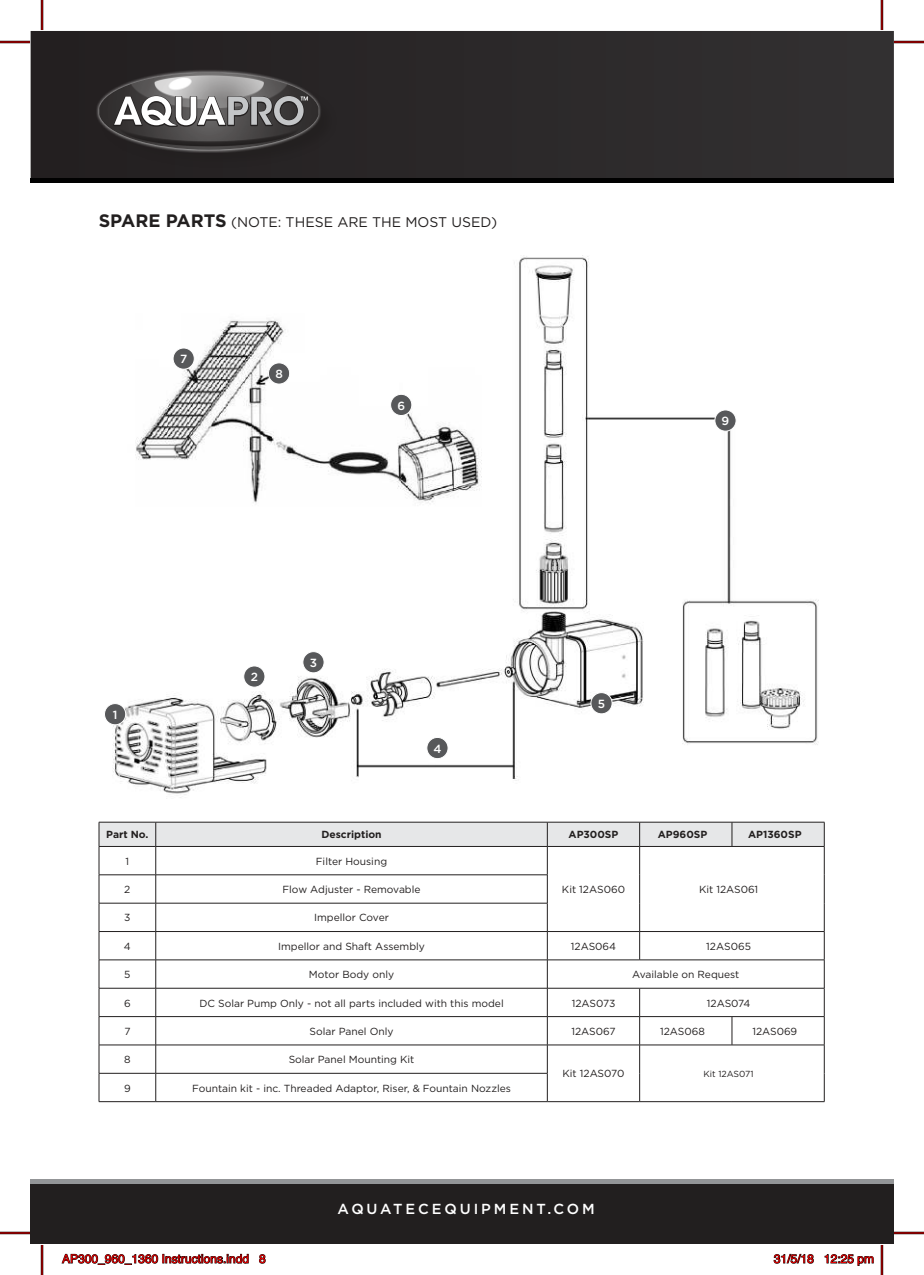
<style>
.page{position:relative;width:924px;height:1275px;background:#fff}
.page>*{position:absolute;margin:0;border:0;box-sizing:border-box;transform-origin:0 0}
.t1{font:500 14.6px "Gotham";letter-spacing:.2em;color:#fff}
.t2{font:14px "Gotham";color:#221f1f}
.t3{font:12px "Helvetica";color:#f00}
.t4{font:500 11.8px "Gotham";color:#fff}
.t5{font:10.2px "Gotham";color:#221f1f}
.t6{font:700 10.2px "Gotham";color:#221f1f}
.t7{font:8.8px "Gotham";color:#221f1f}
.s1{font-weight:700;font-size:18px}
</style>
<div class="page">
<div style="left:31px;top:1183px;width:861px;height:61px;background:#221f1f"></div>
<hr style="left:31px;top:1179px;width:861px;height:4px;background:#939597">
<img style="left:31px;top:31px;width:861px;height:147px">
<hr style="left:31px;top:178px;width:861px;height:4px;background:#010101">
<div style="left:101px;top:75px;width:236px;height:93px;background:#221f1f"></div>
<div style="left:96px;top:69px;width:225px;height:84px;background:#fff;opacity:.75"></div>
<img style="left:99px;top:73px;width:219px;height:77px">
<svg style="left:113px;top:96px;width:195px;height:31px;background:#8b8a8a"></svg>
<hr style="left:99px;top:1101px;width:57px;height:1px;background:#221f1f">
<hr style="left:156px;top:1101px;width:391px;height:1px;background:#221f1f">
<hr style="left:547px;top:1101px;width:92px;height:1px;background:#221f1f">
<svg style="left:99px;top:822px;width:725px;height:279px"></svg>
<hr style="left:639px;top:846px;width:92px;height:1px;background:#221f1f">
<hr style="left:731px;top:846px;width:93px;height:1px;background:#221f1f">
<hr style="left:639px;top:931px;width:92px;height:1px;background:#221f1f">
<hr style="left:731px;top:931px;width:93px;height:1px;background:#221f1f">
<hr style="left:639px;top:959px;width:92px;height:1px;background:#221f1f">
<hr style="left:731px;top:959px;width:93px;height:1px;background:#221f1f">
<hr style="left:639px;top:988px;width:92px;height:1px;background:#221f1f">
<hr style="left:731px;top:988px;width:93px;height:1px;background:#221f1f">
<hr style="left:639px;top:1016px;width:92px;height:1px;background:#221f1f">
<hr style="left:731px;top:1016px;width:93px;height:1px;background:#221f1f">
<hr style="left:639px;top:1044px;width:92px;height:1px;background:#221f1f">
<hr style="left:731px;top:1044px;width:93px;height:1px;background:#221f1f">
<hr style="left:639px;top:1101px;width:92px;height:1px;background:#221f1f">
<hr style="left:731px;top:1101px;width:93px;height:1px;background:#221f1f">
<img style="left:113px;top:255px;width:704px;height:543px">
<div style="left:104px;top:703px;width:22px;height:22px;background:#57585a;border-radius:50%"></div>
<div style="left:104px;top:703px;width:22px;height:22px;border:1px solid #fff;border-radius:50%"></div>
<div style="left:426px;top:737px;width:22px;height:21px;background:#57585a;border-radius:50%"></div>
<div style="left:426px;top:737px;width:22px;height:22px;border:1px solid #fff;border-radius:50%"></div>
<div style="left:243px;top:666px;width:22px;height:21px;background:#57585a;border-radius:50%"></div>
<div style="left:243px;top:665px;width:22px;height:22px;border:1px solid #fff;border-radius:50%"></div>
<div style="left:390px;top:394px;width:21px;height:21px;background:#57585a;border-radius:50%"></div>
<div style="left:390px;top:394px;width:22px;height:22px;border:1px solid #fff;border-radius:50%"></div>
<div style="left:173px;top:348px;width:21px;height:21px;background:#57585a;border-radius:50%"></div>
<div style="left:172px;top:347px;width:23px;height:22px;border:1px solid #fff;border-radius:50%"></div>
<div style="left:590px;top:692px;width:21px;height:22px;background:#57585a;border-radius:50%"></div>
<div style="left:590px;top:692px;width:22px;height:22px;border:1px solid #fff;border-radius:50%"></div>
<div style="left:303px;top:651px;width:21px;height:22px;background:#57585a;border-radius:50%"></div>
<div style="left:302px;top:651px;width:22px;height:22px;border:1px solid #fff;border-radius:50%"></div>
<div style="left:714px;top:410px;width:21px;height:21px;background:#57585a;border-radius:50%"></div>
<div style="left:714px;top:409px;width:22px;height:22px;border:1px solid #fff;border-radius:50%"></div>
<div style="left:268px;top:363px;width:21px;height:21px;background:#57585a;border-radius:50%"></div>
<div style="left:268px;top:362px;width:22px;height:22px;border:1px solid #fff;border-radius:50%"></div>
<hr style="left:0;top:41px;width:30px;height:2px;background:#000">
<hr style="left:893px;top:41px;width:30px;height:2px;background:#000">
<hr style="left:0;top:1231px;width:30px;height:3px;background:#000">
<hr style="left:893px;top:1231px;width:30px;height:3px;background:#000">
<hr style="left:41px;top:0;width:2px;height:30px;background:#000">
<hr style="left:41px;top:1245px;width:2px;height:30px;background:#000">
<hr style="left:880px;top:0;width:2px;height:30px;background:#000">
<hr style="left:880px;top:1245px;width:2px;height:30px;background:#000">
<hr style="left:0;top:42px;width:30px;height:1px;background:#f00">
<hr style="left:893px;top:42px;width:30px;height:1px;background:#f00">
<hr style="left:0;top:1232px;width:30px;height:1px;background:#f00">
<hr style="left:893px;top:1232px;width:30px;height:1px;background:#f00">
<hr style="left:42px;top:0;width:1px;height:30px;background:#f00">
<hr style="left:42px;top:1245px;width:1px;height:30px;background:#f00">
<hr style="left:881px;top:0;width:1px;height:30px;background:#f00">
<hr style="left:881px;top:1245px;width:1px;height:30px;background:#f00">
<svg style="left:61px;top:1253px;width:188px;height:11px"></svg>
<svg style="left:259px;top:1254px;width:7px;height:10px"></svg>
<svg style="left:773px;top:1253px;width:40px;height:11px"></svg>
<svg style="left:824px;top:1254px;width:49px;height:12px"></svg>
<h2 class="t2" style="left:99px;top:215px;width:399px"><span class="s1">SPARE PARTS</span> (NOTE: THESE ARE THE MOST USED)</h2>
<p class="t4" style="left:180px;top:354px;width:9px">7</p>
<p class="t4" style="left:275px;top:369px;width:9px">8</p>
<p class="t4" style="left:397px;top:400px;width:9px">6</p>
<p class="t4" style="left:113px;top:709px;width:6px">1</p>
<p class="t4" style="left:250px;top:672px;width:9px">2</p>
<p class="t4" style="left:310px;top:657px;width:9px">3</p>
<p class="t4" style="left:433px;top:743px;width:10px">4</p>
<p class="t4" style="left:597px;top:698px;width:9px">5</p>
<p class="t4" style="left:721px;top:416px;width:9px">9</p>
<p class="t6" style="left:106px;top:830px;width:44px">Part No.</p>
<p class="t6" style="left:321px;top:830px;width:62px">Description</p>
<p class="t6" style="left:568px;top:830px;width:51px">AP300SP</p>
<p class="t6" style="left:657px;top:830px;width:51px">AP960SP</p>
<p class="t6" style="left:747px;top:830px;width:55px">AP1360SP</p>
<p class="t5" style="left:125px;top:856px;width:5px">1</p>
<p class="t5" style="left:316px;top:856px;width:73px">Filter Housing</p>
<p class="t5" style="left:124px;top:885px;width:8px">2</p>
<p class="t5" style="left:282px;top:885px;width:139px">Flow Adjuster - Removable</p>
<p class="t5" style="left:561px;top:885px;width:65px">Kit 12AS060</p>
<p class="t5" style="left:698px;top:885px;width:61px">Kit 12AS061</p>
<p class="t5" style="left:124px;top:913px;width:8px">3</p>
<p class="t5" style="left:314px;top:913px;width:76px">Impellor Cover</p>
<p class="t5" style="left:124px;top:941px;width:8px">4</p>
<p class="t5" style="left:278px;top:941px;width:148px">Impellor and Shaft Assembly</p>
<p class="t5" style="left:570px;top:941px;width:47px">12AS064</p>
<p class="t5" style="left:706px;top:941px;width:46px">12AS065</p>
<p class="t5" style="left:124px;top:970px;width:8px">5</p>
<p class="t5" style="left:309px;top:970px;width:87px">Motor Body only</p>
<p class="t5" style="left:632px;top:970px;width:109px">Available on Request</p>
<p class="t5" style="left:124px;top:998px;width:8px">6</p>
<p class="t5" style="left:199px;top:998px;width:306px">DC Solar Pump Only - not all parts included with this model</p>
<p class="t5" style="left:571px;top:998px;width:45px">12AS073</p>
<p class="t5" style="left:706px;top:998px;width:45px">12AS074</p>
<p class="t5" style="left:124px;top:1026px;width:8px">7</p>
<p class="t5" style="left:309px;top:1026px;width:85px">Solar Panel Only</p>
<p class="t5" style="left:571px;top:1026px;width:46px">12AS067</p>
<p class="t5" style="left:659px;top:1026px;width:46px">12AS068</p>
<p class="t5" style="left:752px;top:1026px;width:46px">12AS069</p>
<p class="t5" style="left:124px;top:1055px;width:8px">8</p>
<p class="t5" style="left:288px;top:1055px;width:127px">Solar Panel Mounting Kit</p>
<p class="t5" style="left:562px;top:1069px;width:64px">Kit 12AS070</p>
<p class="t7" style="left:703px;top:1069px;width:52px">Kit 12AS071</p>
<p class="t5" style="left:124px;top:1083px;width:8px">9</p>
<p class="t5" style="left:192px;top:1083px;width:320px">Fountain kit - inc. Threaded Adaptor, Riser, &amp; Fountain Nozzles</p>
<h1 class="t1" style="left:337px;top:1202px;width:259px">AQUATECEQUIPMENT.COM</h1>
<p class="t3" style="left:62px;top:1254px;width:205px">AP300_960_1360 Instructions.indd 8</p>
<p class="t3" style="left:773px;top:1254px;width:102px">31/5/18 12:25 pm</p>
</div>
